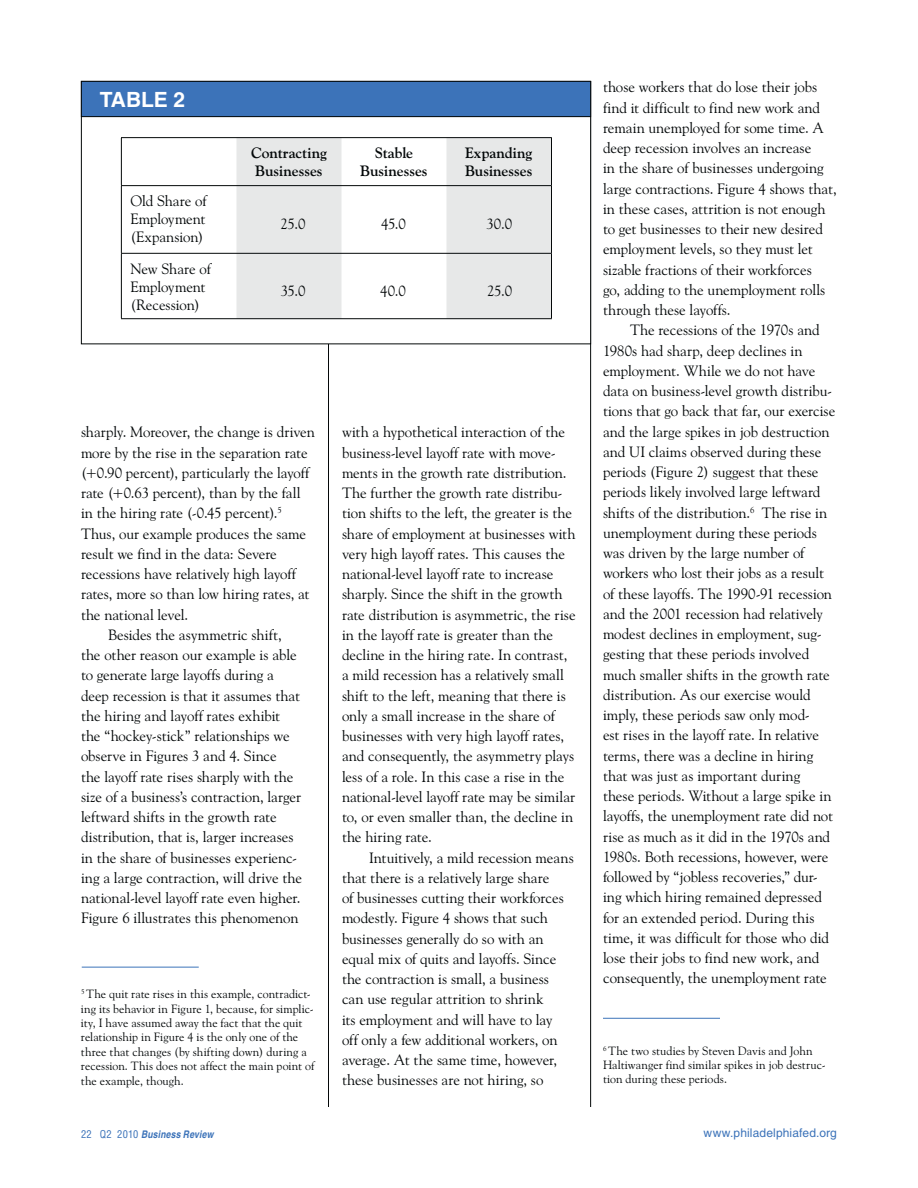
<style>
.page{position:relative;width:918px;height:1188px;background:#fff}
.page>*{position:absolute;margin:0;border:0;box-sizing:border-box;transform-origin:0 0}
.t1{font:700 21px "Helvetica";letter-spacing:-.005em;color:#fff}
.t2{font:15px/20.2px "Goudy Old Style BT";letter-spacing:-.005em;color:#040809}
.t3{font:700 15px/18px "Goudy Old Style BT";color:#040809}
.t4{font:12px/14.4px "Goudy Old Style BT";letter-spacing:.005em;color:#040809}
.t5{font:12px "Helvetica";letter-spacing:.01em;color:#3c73b9}
.t6{font:italic 700 condensed 10.5px "Helvetica";letter-spacing:.015em;color:#3c73b9}
.s1{font-weight:400;font-style:normal}
</style>
<div class="page">
<hr style="left:590px;top:81px;width:1px;height:1026px;background:#040809">
<hr style="left:328px;top:81px;width:1px;height:1026px;background:#040809">
<div style="left:81px;top:81px;width:510px;height:263px;background:#fff"></div>
<div style="left:81px;top:81px;width:510px;height:36px;background:#3c73b9"></div>
<div style="left:81px;top:81px;width:510px;height:36px;border:1px solid #040809"></div>
<svg style="left:122px;top:138px;width:115px;height:180px"></svg>
<svg style="left:237px;top:138px;width:314px;height:180px;fill:#e7e8e8"></svg>
<hr style="left:121px;top:137px;width:431px;height:1px;background:#040809">
<hr style="left:121px;top:185px;width:431px;height:1px;background:#040809">
<hr style="left:121px;top:253px;width:431px;height:1px;background:#040809">
<hr style="left:121px;top:318px;width:431px;height:1px;background:#040809">
<hr style="left:121px;top:138px;width:1px;height:47px;background:#040809">
<hr style="left:551px;top:138px;width:1px;height:47px;background:#040809">
<hr style="left:121px;top:186px;width:1px;height:67px;background:#040809">
<hr style="left:551px;top:186px;width:1px;height:67px;background:#040809">
<hr style="left:121px;top:254px;width:1px;height:64px;background:#040809">
<hr style="left:551px;top:254px;width:1px;height:64px;background:#040809">
<hr style="left:82px;top:967px;width:117px;height:1px;background:#3c73b9">
<hr style="left:603px;top:1018px;width:117px;height:1px;background:#3c73b9">
<h1 class="t1" style="left:100px;top:92px;width:87px">TABLE 2</h1>
<p class="t2" style="left:130px;top:193px;width:78px;line-height:18px;text-align:justify">Old Share of Employment (Expansion)</p>
<p class="t2" style="left:130px;top:261px;width:82px;line-height:18px">New Share of<br>Employment (Recession)</p>
<p class="t3" style="left:251px;top:145px;width:77px">Contracting<br>Businesses</p>
<p class="t3" style="left:360px;top:145px;width:69px;text-align:center">Stable<br>Businesses</p>
<p class="t3" style="left:465px;top:145px;width:69px">Expanding<br>Businesses</p>
<p class="t2" style="left:280px;top:215px;width:27px">25.0</p>
<p class="t2" style="left:381px;top:215px;width:26px">45.0</p>
<p class="t2" style="left:487px;top:215px;width:27px">30.0</p>
<p class="t2" style="left:281px;top:282px;width:26px">35.0</p>
<p class="t2" style="left:380px;top:282px;width:27px">40.0</p>
<p class="t2" style="left:487px;top:282px;width:27px">25.0</p>
<p class="t2" style="left:81px;top:423px;width:235px">sharply. Moreover, the change is driven</p>
<p class="t2" style="left:81px;top:443px;width:228px">more by the rise in the separation rate</p>
<p class="t2" style="left:81px;top:464px;width:230px">(+0.90 percent), particularly the layoff</p>
<p class="t2" style="left:81px;top:484px;width:221px">rate (+0.63 percent), than by the fall</p>
<p class="t2" style="left:81px;top:504px;width:202px">in the hiring rate (-0.45 percent).<sup>5</sup></p>
<p class="t2" style="left:81px;top:524px;width:227px">Thus, our example produces the same</p>
<p class="t2" style="left:81px;top:545px;width:197px">result we find in the data: Severe</p>
<p class="t2" style="left:81px;top:565px;width:216px">recessions have relatively high layoff</p>
<p class="t2" style="left:81px;top:585px;width:230px">rates, more so than low hiring rates, at</p>
<p class="t2" style="left:81px;top:605px;width:109px">the national level.</p>
<p class="t2" style="left:108px;top:626px;width:175px">Besides the asymmetric shift,</p>
<p class="t2" style="left:81px;top:646px;width:217px">the other reason our example is able</p>
<p class="t2" style="left:81px;top:666px;width:194px">to generate large layoffs during a</p>
<p class="t2" style="left:81px;top:686px;width:220px">deep recession is that it assumes that</p>
<p class="t2" style="left:81px;top:707px;width:201px">the hiring and layoff rates exhibit</p>
<p class="t2" style="left:81px;top:727px;width:210px">the “hockey-stick” relationships we</p>
<p class="t2" style="left:81px;top:747px;width:197px">observe in Figures 3 and 4. Since</p>
<p class="t2" style="left:81px;top:767px;width:214px">the layoff rate rises sharply with the</p>
<p class="t2" style="left:81px;top:788px;width:222px">size of a business’s contraction, larger</p>
<p class="t2" style="left:81px;top:808px;width:197px">leftward shifts in the growth rate</p>
<p class="t2" style="left:81px;top:828px;width:214px">distribution, that is, larger increases</p>
<p class="t2" style="left:81px;top:848px;width:218px">in the share of businesses experienc-</p>
<p class="t2" style="left:81px;top:869px;width:223px">ing a large contraction, will drive the</p>
<p class="t2" style="left:81px;top:889px;width:221px">national-level layoff rate even higher.</p>
<p class="t2" style="left:81px;top:909px;width:219px">Figure 6 illustrates this phenomenon</p>
<p class="t4" style="left:81px;top:988px;width:235px"><sup>5</sup> The quit rate rises in this example, contradict&shy;ing its behavior in Figure 1, because, for simplic&shy;ity, I have assumed away the fact that the quit relationship in Figure 4 is the only one of the three that changes (by shifting down) during a recession. This does not affect the main point of the example, though.</p>
<p class="t2" style="left:342px;top:423px;width:235px">with a hypothetical interaction of the business-level layoff rate with move&shy;ments in the growth rate distribution.<br>The further the growth rate distribu&shy;tion shifts to the left, the greater is the share of employment at businesses with very high layoff rates. This causes the national-level layoff rate to increase sharply. Since the shift in the growth rate distribution is asymmetric, the rise in the layoff rate is greater than the decline in the hiring rate. In contrast, a mild recession has a relatively small shift to the left, meaning that there is only a small increase in the share of businesses with very high layoff rates, and consequently, the asymmetry plays less of a role. In this case a rise in the national-level layoff rate may be similar to, or even smaller than, the decline in the hiring rate.</p>
<p class="t2" style="left:342px;top:848px;width:233px;text-indent:27px">Intuitively, a mild recession means that there is a relatively large share<br>of businesses cutting their workforces modestly. Figure 4 shows that such businesses generally do so with an equal mix of quits and layoffs. Since the contraction is small, a business can use regular attrition to shrink<br>its employment and will have to lay<br>off only a few additional workers, on average. At the same time, however, these businesses are not hiring, so</p>
<p class="t2" style="left:603px;top:78px;width:235px">those workers that do lose their jobs find it difficult to find new work and remain unemployed for some time. A deep recession involves an increase<br>in the share of businesses undergoing large contractions. Figure 4 shows that, in these cases, attrition is not enough to get businesses to their new desired employment levels, so they must let sizable fractions of their workforces<br>go, adding to the unemployment rolls through these layoffs.</p>
<p class="t2" style="left:603px;top:321px;width:234px;text-indent:27px">The recessions of the 1970s and 1980s had sharp, deep declines in employment. While we do not have data on business-level growth distribu&shy;tions that go back that far, our exercise and the large spikes in job destruction and UI claims observed during these periods (Figure 2) suggest that these periods likely involved large leftward shifts of the distribution.<sup>6</sup> The rise in unemployment during these periods was driven by the large number of workers who lost their jobs as a result of these layoffs. The 1990-91 recession and the 2001 recession had relatively modest declines in employment, sug&shy;gesting that these periods involved much smaller shifts in the growth rate distribution. As our exercise would imply, these periods saw only mod-<br>est rises in the layoff rate. In relative terms, there was a decline in hiring that was just as important during these periods. Without a large spike in layoffs, the unemployment rate did not rise as much as it did in the 1970s and 1980s. Both recessions, however, were followed by “jobless recoveries,” dur&shy;ing which hiring remained depressed for an extended period. During this time, it was difficult for those who did lose their jobs to find new work, and consequently, the unemployment rate</p>
<p class="t4" style="left:603px;top:1044px;width:224px"><sup>6</sup> The two studies by Steven Davis and John<br>Haltiwanger find similar spikes in job destruc&shy;tion during these periods.</p>
<p class="t6" style="left:81px;top:1131px;width:134px"><span class="s1">22 Q2 2010</span> Business Review</p>
<p class="t5" style="left:704px;top:1129px;width:135px">www.philadelphiafed.org</p>
</div>
